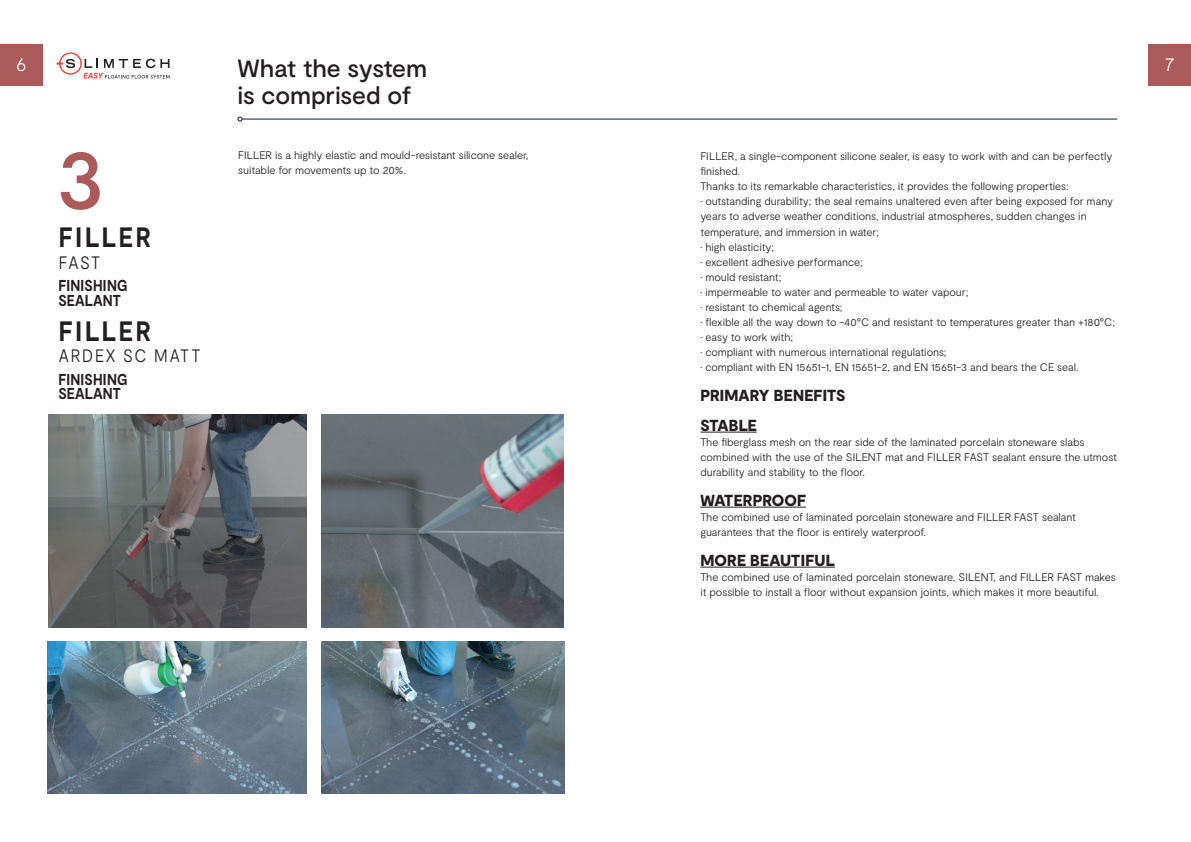
<style>
.page{position:relative;width:1191px;height:842px;background:#fff}
.page>*{position:absolute;margin:0;border:0;box-sizing:border-box;transform-origin:0 0}
.t1{font:500 87.6px "Moderat";color:#ac5b5b}
.t2{font:700 28px "Moderat";letter-spacing:.11em;color:#231f20;scale:.9 1}
.t3{font:500 25px/27px "Moderat";letter-spacing:-.01em;color:#231f20}
.t4{font:300 18px "Moderat";letter-spacing:.105em;color:#231f20;scale:.9 1}
.t5{font:300 18px "Moderat";color:#fff}
.t6{font:900 16px/30px "Moderat";letter-spacing:.01em;color:#231f20}
.t7{font:700 15.8px/14.4px "Moderat";letter-spacing:.015em;color:#231f20;scale:.9 1}
.t8{font:300 11px/15px "Moderat";letter-spacing:-.01em;color:#231f20}
</style>
<div class="page">
<div style="left:0;top:45px;width:43px;height:41px;background:#ac5b5b"></div>
<div style="left:1148px;top:45px;width:43px;height:41px;background:#ac5b5b"></div>
<hr style="left:700px;top:432px;width:56px;height:1px;background:#231f20">
<hr style="left:700px;top:507px;width:106px;height:1px;background:#231f20">
<hr style="left:700px;top:567px;width:135px;height:1px;background:#231f20">
<hr style="left:242px;top:119px;width:875px;height:1px;background:#111b40">
<svg style="left:237px;top:117px;width:5px;height:5px"></svg>
<img style="left:322px;top:415px;width:241px;height:213px">
<img style="left:322px;top:641px;width:242px;height:153px">
<img style="left:48px;top:415px;width:258px;height:213px">
<img style="left:48px;top:641px;width:258px;height:153px">
<svg style="left:57px;top:52px;width:112px;height:27px"></svg>
<h3 class="t5" style="left:16px;top:54px;width:12px">6</h3>
<h3 class="t5" style="left:1164px;top:54px;width:11px">7</h3>
<h3 class="t3" style="left:237px;top:55px;width:191px">What the system is comprised of</h3>
<h1 class="t1" style="left:56px;top:124px;width:49px">3</h1>
<h2 class="t2" style="left:59px;top:220px;width:104px">FILLER</h2>
<h3 class="t4" style="left:59px;top:251px;width:48px">FAST</h3>
<h3 class="t7" style="left:58px;top:279px;width:78px">FINISHING<br>SEALANT</h3>
<h2 class="t2" style="left:59px;top:313px;width:104px">FILLER</h2>
<h3 class="t4" style="left:59px;top:345px;width:159px">ARDEX SC MATT</h3>
<h3 class="t7" style="left:58px;top:373px;width:78px">FINISHING<br>SEALANT</h3>
<p class="t8" style="left:238px;top:148px;width:292px">FILLER is a highly elastic and mould-resistant silicone sealer, suitable for movements up to 20%.</p>
<p class="t8" style="left:700px;top:149px;width:413px">FILLER, a single-component silicone sealer, is easy to work with and can be perfectly finished.<br>Thanks to its remarkable characteristics, it provides the following properties:</p>
<p class="t8" style="left:700px;top:194px;width:414px">• outstanding durability; the seal remains unaltered even after being exposed for many years to adverse weather conditions, industrial atmospheres, sudden changes in temperature, and immersion in water;</p>
<p class="t8" style="left:700px;top:239px;width:75px">• high elasticity;</p>
<p class="t8" style="left:700px;top:254px;width:164px">• excellent adhesive performance;</p>
<p class="t8" style="left:700px;top:269px;width:82px">• mould resistant;</p>
<p class="t8" style="left:700px;top:284px;width:269px">• impermeable to water and permeable to water vapour;</p>
<p class="t8" style="left:700px;top:299px;width:144px">• resistant to chemical agents;</p>
<p class="t8" style="left:700px;top:314px;width:416px">• flexible all the way down to -40°C and resistant to temperatures greater than +180°C;</p>
<p class="t8" style="left:700px;top:329px;width:94px">• easy to work with;</p>
<p class="t8" style="left:700px;top:344px;width:248px">• compliant with numerous international regulations;</p>
<p class="t8" style="left:700px;top:359px;width:380px">• compliant with EN 15651-1, EN 15651-2, and EN 15651-3 and bears the CE seal.</p>
<h3 class="t6" style="left:700px;top:381px;width:147px">PRIMARY BENEFITS<br>STABLE</h3>
<p class="t8" style="left:700px;top:434px;width:418px">The fiberglass mesh on the rear side of the laminated porcelain stoneware slabs combined with the use of the SILENT mat and FILLER FAST sealant ensure the utmost durability and stability to the floor.</p>
<h3 class="t6" style="left:700px;top:486px;width:107px">WATERPROOF</h3>
<p class="t8" style="left:700px;top:509px;width:377px">The combined use of laminated porcelain stoneware and FILLER FAST sealant guarantees that the floor is entirely waterproof.</p>
<h3 class="t6" style="left:700px;top:546px;width:136px">MORE BEAUTIFUL</h3>
<p class="t8" style="left:700px;top:569px;width:417px">The combined use of laminated porcelain stoneware, SILENT, and FILLER FAST makes it possible to install a floor without expansion joints, which makes it more beautiful.</p>
</div>
